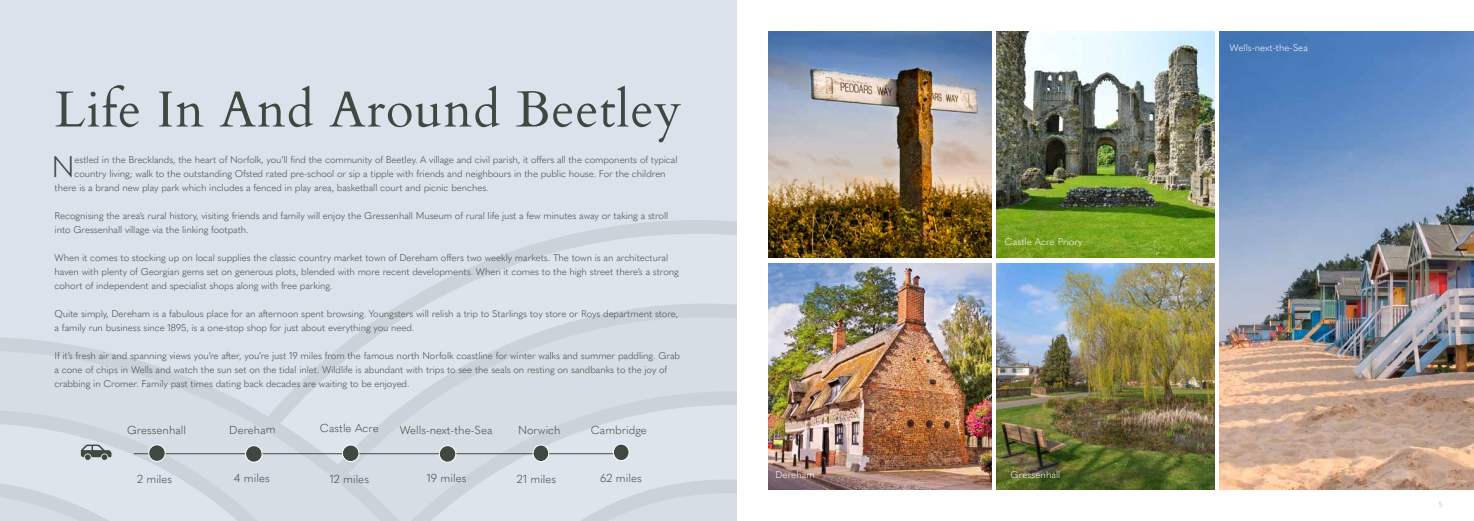
<style>
.page{position:relative;width:1474px;height:521px;background:#fff}
.page>*{position:absolute;margin:0;border:0;box-sizing:border-box;transform-origin:0 0}
.t1{font:50.75px "Cardo";letter-spacing:.02em;color:#3f4941}
.t2{font:300 29.4px "Quasimoda";color:#3f4941}
.t3{font:300 11.38px "Quasimoda";color:#3f4941}
.t4{font:300 9.62px/14px "Quasimoda";letter-spacing:-.01em;color:#3f4941}
.t5{font:300 9.62px "Quasimoda";color:#fff}
.t6{font:7.88px "Josefin Sans";color:#d2ccc0}
</style>
<div class="page">
<div style="left:0;top:0;width:737px;height:521px;background:#dbe2eb"></div>
<svg style="left:0;top:338px;width:321px;height:130px"></svg>
<svg style="left:0;top:407px;width:282px;height:67px"></svg>
<svg style="left:256px;top:220px;width:481px;height:217px"></svg>
<svg style="left:321px;top:294px;width:416px;height:180px"></svg>
<svg style="left:385px;top:389px;width:352px;height:85px"></svg>
<svg style="left:0;top:474px;width:737px;height:47px"></svg>
<img style="left:768px;top:32px;width:223px;height:226px">
<img style="left:1219px;top:32px;width:254px;height:457px">
<img style="left:768px;top:263px;width:223px;height:226px">
<img style="left:996px;top:32px;width:218px;height:226px">
<img style="left:996px;top:263px;width:218px;height:226px">
<hr style="left:134px;top:453px;width:492px;height:1px;background:#3f4941">
<div style="left:149px;top:445px;width:16px;height:16px;background:#3f4941;border-radius:50%"></div>
<div style="left:148px;top:444px;width:18px;height:18px;border:1px solid #fff;border-radius:50%"></div>
<svg style="left:244px;top:444px;width:20px;height:19px"></svg>
<div style="left:342px;top:445px;width:17px;height:16px;background:#3f4941;border-radius:50%"></div>
<div style="left:342px;top:444px;width:17px;height:18px;border:1px solid #fff;border-radius:50%"></div>
<div style="left:439px;top:446px;width:17px;height:16px;background:#3f4941;border-radius:50%"></div>
<div style="left:439px;top:445px;width:17px;height:18px;border:1px solid #fff;border-radius:50%"></div>
<div style="left:533px;top:445px;width:16px;height:16px;background:#3f4941;border-radius:50%"></div>
<div style="left:532px;top:444px;width:17px;height:18px;border:1px solid #fff;border-radius:50%"></div>
<svg style="left:81px;top:444px;width:31px;height:16px"></svg>
<div style="left:613px;top:444px;width:16px;height:16px;background:#3f4941;border-radius:50%"></div>
<div style="left:613px;top:443px;width:16px;height:18px;border:1px solid #fff;border-radius:50%"></div>
<h1 class="t1" style="left:55px;top:69px;width:628px">Life In And Around Beetley</h1>
<h2 class="t2" style="left:51px;top:144px;width:25px">N</h2>
<p class="t4" style="left:75px;top:152px;width:604px">estled in the Brecklands, the heart of Norfolk, you’ll find the community of Beetley. A village and civil parish, it offers all the components of typical</p>
<p class="t4" style="left:75px;top:166px;width:592px">country living; walk to the outstanding Ofsted rated pre-school or sip a tipple with friends and neighbours in the public house. For the children</p>
<p class="t4" style="left:55px;top:180px;width:436px">there is a brand new play park which includes a fenced in play area, basketball court and picnic benches.</p>
<p class="t4" style="left:55px;top:208px;width:615px">Recognising the area’s rural history, visiting friends and family will enjoy the Gressenhall Museum of rural life just a few minutes away or taking a stroll into Gressenhall village via the linking footpath.</p>
<p class="t4" style="left:55px;top:250px;width:626px">When it comes to stocking up on local supplies the classic country market town of Dereham offers two weekly markets. The town is an architectural haven with plenty of Georgian gems set on generous plots, blended with more recent developments. When it comes to the high street there’s a strong cohort of independent and specialist shops along with free parking.</p>
<p class="t4" style="left:55px;top:306px;width:625px">Quite simply, Dereham is a fabulous place for an afternoon spent browsing. Youngsters will relish a trip to Starlings toy store or Roys department store, a family run business since 1895, is a one-stop shop for just about everything you need.</p>
<p class="t4" style="left:55px;top:348px;width:627px">If it’s fresh air and spanning views you’re after, you’re just 19 miles from the famous north Norfolk coastline for winter walks and summer paddling. Grab a cone of chips in Wells and watch the sun set on the tidal inlet. Wildlife is abundant with trips to see the seals on resting on sandbanks to the joy of crabbing in Cromer. Family past times dating back decades are waiting to be enjoyed.</p>
<p class="t3" style="left:127px;top:421px;width:60px">Gressenhall</p>
<p class="t3" style="left:229px;top:421px;width:48px;rotate:-1deg">Dereham</p>
<p class="t3" style="left:320px;top:419px;width:60px">Castle Acre</p>
<p class="t3" style="left:400px;top:421px;width:94px">Wells-next-the-Sea</p>
<p class="t3" style="left:518px;top:421px;width:44px">Norwich</p>
<p class="t3" style="left:590px;top:421px;width:58px">Cambridge</p>
<p class="t3" style="left:600px;top:469px;width:43px">62 miles</p>
<p class="t3" style="left:137px;top:470px;width:37px">2 miles</p>
<p class="t3" style="left:234px;top:469px;width:37px">4 miles</p>
<p class="t3" style="left:330px;top:470px;width:41px">12 miles</p>
<p class="t3" style="left:426px;top:469px;width:41px">19 miles</p>
<p class="t3" style="left:517px;top:470px;width:41px">21 miles</p>
<p class="t5" style="left:1005px;top:234px;width:79px">Castle Acre Priory</p>
<p class="t5" style="left:775px;top:467px;width:41px">Dereham</p>
<p class="t5" style="left:1010px;top:467px;width:51px">Gressenhall</p>
<p class="t5" style="left:1229px;top:41px;width:80px">Wells-next-the-Sea</p>
<p class="t6" style="left:1438px;top:497px;width:6px">5</p>
</div>
